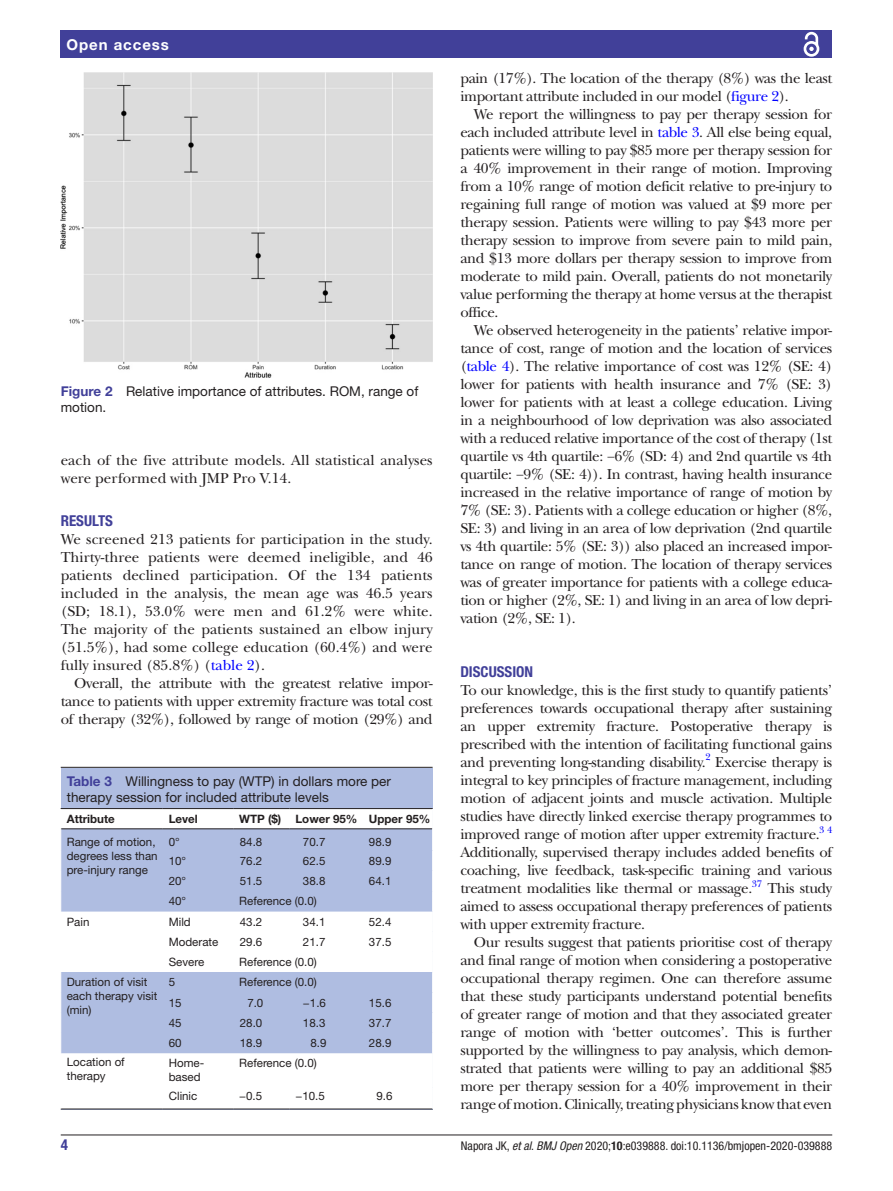
<style>
.page{position:relative;width:893px;height:1191px;background:#fff}
.page>*{position:absolute;margin:0;border:0;box-sizing:border-box;transform-origin:0 0}
.t1{font:15px/18px "New Baskerville";letter-spacing:-.025em;color:#231f20;text-align:justify}
.t2{font:15px/18px "New Baskerville";color:#231f20}
.t3{font:700 condensed 15px "Helvetica Neue LT Std";color:#414099}
.t4{font:700 15px "Helvetica Neue LT Std";letter-spacing:.065em;color:#fff}
.t5{font:13.5px/16.2px "Helvetica Neue LT Std";color:#231f20}
.t6{font:condensed 12px "Helvetica Neue LT Std";color:#231f20}
.t7{font:11.55px/13.8px "Helvetica Neue LT Std";color:#231f20}
.t8{font:700 11.55px "Helvetica Neue LT Std";color:#231f20}
.t9{font:9.9px "New Baskerville";color:#00f}
.s1{font-weight:700;color:#414099}
.s2{color:#00f}
.s3{font-style:italic}
.s4{font-weight:700}
</style>
<div class="page">
<hr style="left:61px;top:1134px;width:771px;height:1px;background:#231f20">
<div style="left:61px;top:31px;width:771px;height:27px;background:#414099"></div>
<svg style="left:803px;top:31px;width:17px;height:26px"></svg>
<img style="left:61px;top:73px;width:372px;height:305px">
<div style="left:61px;top:768px;width:372px;height:341px;background:#afbde1"></div>
<hr style="left:61px;top:767px;width:372px;height:1px;background:#231f20">
<div style="left:61px;top:809px;width:371px;height:299px;background:#fff"></div>
<svg style="left:61px;top:829px;width:371px;height:224px"></svg>
<hr style="left:61px;top:1108px;width:102px;height:1px;background:#231f20">
<hr style="left:61px;top:808px;width:102px;height:1px;background:#231f20">
<hr style="left:61px;top:828px;width:102px;height:1px;background:#231f20">
<hr style="left:163px;top:808px;width:70px;height:1px;background:#231f20">
<hr style="left:163px;top:828px;width:70px;height:1px;background:#231f20">
<hr style="left:233px;top:808px;width:56px;height:1px;background:#231f20">
<hr style="left:233px;top:828px;width:56px;height:1px;background:#231f20">
<hr style="left:289px;top:808px;width:74px;height:1px;background:#231f20">
<hr style="left:289px;top:828px;width:74px;height:1px;background:#231f20">
<hr style="left:363px;top:808px;width:70px;height:1px;background:#231f20">
<hr style="left:363px;top:828px;width:69px;height:1px;background:#231f20">
<hr style="left:163px;top:1108px;width:70px;height:1px;background:#231f20">
<hr style="left:233px;top:1108px;width:56px;height:1px;background:#231f20">
<hr style="left:289px;top:1108px;width:74px;height:1px;background:#231f20">
<hr style="left:363px;top:1108px;width:70px;height:1px;background:#231f20">
<svg style="left:432px;top:809px;width:1px;height:244px"></svg>
<hr style="left:432px;top:1053px;width:1px;height:34px;background:#fff">
<svg style="left:432px;top:1087px;width:1px;height:21px"></svg>
<p class="t4" style="left:66px;top:35px;width:104px">Open access</p>
<p class="t5" style="left:61px;top:382px;width:359px"><span class="s1">Figure 2</span> Relative importance of attributes. ROM, range of motion.</p>
<p class="t2" style="left:61px;top:451px;width:373px">each of the five attribute models. All statistical analyses were performed with JMP Pro V.14.</p>
<p class="t3" style="left:61px;top:512px;width:54px">RESULTS</p>
<p class="t1" style="left:61px;top:530px;width:373px">We screened 213 patients for participation in the study.<br>Thirty-three patients were deemed ineligible, and 46 patients declined participation. Of the 134 patients included in the analysis, the mean age was 46.5 years (SD; 18.1), 53.0% were men and 61.2% were white.<br>The majority of the patients sustained an elbow injury (51.5%), had some college education (60.4%) and were fully insured (85.8%) (<span class="s2">table 2</span>).</p>
<p class="t1" style="left:61px;top:674px;width:373px;text-indent:14px">Overall, the attribute with the greatest relative impor&shy;tance to patients with upper extremity fracture was total cost of therapy (32%), followed by range of motion (29%) and</p>
<p class="t5" style="left:67px;top:772px;width:326px"><span class="s1">Table 3</span> Willingness to pay (WTP) in dollars more per therapy session for included attribute levels</p>
<p class="t8" style="left:67px;top:811px;width:50px">Attribute</p>
<p class="t8" style="left:169px;top:811px;width:31px">Level</p>
<p class="t8" style="left:239px;top:811px;width:193px">WTP ($) Lower 95% Upper 95%</p>
<p class="t7" style="left:67px;top:835px;width:92px">Range of motion, degrees less than pre-injury range</p>
<p class="t7" style="left:169px;top:835px;width:13px">0°</p>
<p class="t7" style="left:240px;top:835px;width:24px">84.8</p>
<p class="t7" style="left:303px;top:835px;width:24px">70.7</p>
<p class="t7" style="left:369px;top:835px;width:24px">98.9</p>
<p class="t7" style="left:169px;top:853px;width:19px">10°</p>
<p class="t7" style="left:240px;top:853px;width:24px">76.2</p>
<p class="t7" style="left:303px;top:853px;width:24px">62.5</p>
<p class="t7" style="left:369px;top:853px;width:24px">89.9</p>
<p class="t7" style="left:169px;top:874px;width:19px">20°</p>
<p class="t7" style="left:240px;top:874px;width:24px">51.5</p>
<p class="t7" style="left:303px;top:874px;width:24px">38.8</p>
<p class="t7" style="left:369px;top:874px;width:24px">64.1</p>
<p class="t7" style="left:169px;top:894px;width:19px">40°</p>
<p class="t7" style="left:239px;top:894px;width:79px">Reference (0.0)</p>
<p class="t7" style="left:67px;top:914px;width:24px">Pain</p>
<p class="t7" style="left:169px;top:914px;width:24px">Mild</p>
<p class="t7" style="left:240px;top:914px;width:24px">43.2</p>
<p class="t7" style="left:303px;top:914px;width:24px">34.1</p>
<p class="t7" style="left:369px;top:914px;width:24px">52.4</p>
<p class="t7" style="left:169px;top:934px;width:51px">Moderate</p>
<p class="t7" style="left:240px;top:934px;width:24px">29.6</p>
<p class="t7" style="left:303px;top:934px;width:24px">21.7</p>
<p class="t7" style="left:369px;top:934px;width:24px">37.5</p>
<p class="t7" style="left:169px;top:955px;width:37px">Severe</p>
<p class="t7" style="left:239px;top:955px;width:79px">Reference (0.0)</p>
<p class="t7" style="left:67px;top:975px;width:92px">Duration of visit each therapy visit (min)</p>
<p class="t7" style="left:169px;top:975px;width:8px">5</p>
<p class="t7" style="left:239px;top:975px;width:79px">Reference (0.0)</p>
<p class="t7" style="left:169px;top:995px;width:14px">15</p>
<p class="t7" style="left:247px;top:995px;width:18px">7.0</p>
<p class="t7" style="left:303px;top:995px;width:24px">−1.6</p>
<p class="t7" style="left:369px;top:995px;width:24px">15.6</p>
<p class="t7" style="left:169px;top:1015px;width:14px">45</p>
<p class="t7" style="left:240px;top:1015px;width:24px">28.0</p>
<p class="t7" style="left:303px;top:1015px;width:24px">18.3</p>
<p class="t7" style="left:369px;top:1015px;width:24px">37.7</p>
<p class="t7" style="left:169px;top:1036px;width:14px">60</p>
<p class="t7" style="left:240px;top:1036px;width:24px">18.9</p>
<p class="t7" style="left:310px;top:1036px;width:18px">8.9</p>
<p class="t7" style="left:369px;top:1036px;width:24px">28.9</p>
<p class="t7" style="left:67px;top:1054px;width:59px">Location of therapy</p>
<p class="t7" style="left:169px;top:1056px;width:37px">Home&shy;based</p>
<p class="t7" style="left:239px;top:1056px;width:79px">Reference (0.0)</p>
<p class="t7" style="left:169px;top:1088px;width:30px">Clinic</p>
<p class="t7" style="left:239px;top:1088px;width:24px">−0.5</p>
<p class="t7" style="left:295px;top:1088px;width:31px">−10.5</p>
<p class="t7" style="left:376px;top:1088px;width:18px">9.6</p>
<p class="t1" style="left:460px;top:69px;width:373px">pain (17%). The location of the therapy (8%) was the least important attribute included in our model (<span class="s2">figure 2</span>).</p>
<p class="t1" style="left:460px;top:105px;width:373px;text-indent:13px">We report the willingness to pay per therapy session for each included attribute level in <span class="s2">table 3</span>. All else being equal, patients were willing to pay $85 more per therapy session for a 40% improvement in their range of motion. Improving from a 10% range of motion deficit relative to pre-injury to regaining full range of motion was valued at $9 more per therapy session. Patients were willing to pay $43 more per therapy session to improve from severe pain to mild pain, and $13 more dollars per therapy session to improve from moderate to mild pain. Overall, patients do not monetarily value performing the therapy at home versus at the therapist office.</p>
<p class="t1" style="left:460px;top:321px;width:373px;text-indent:13px">We observed heterogeneity in the patients’ relative impor&shy;tance of cost, range of motion and the location of services (<span class="s2">table 4</span>). The relative importance of cost was 12% (SE: 4) lower for patients with health insurance and 7% (SE: 3) lower for patients with at least a college education. Living in a neighbourhood of low deprivation was also associated with a reduced relative importance of the cost of therapy (1st quartile vs 4th quartile: −6% (SD: 4) and 2nd quartile vs 4th quartile: −9% (SE: 4)). In contrast, having health insurance increased in the relative importance of range of motion by 7% (SE: 3). Patients with a college education or higher (8%, SE: 3) and living in an area of low deprivation (2nd quartile vs 4th quartile: 5% (SE: 3)) also placed an increased impor&shy;tance on range of motion. The location of therapy services was of greater importance for patients with a college educa&shy;tion or higher (2%, SE: 1) and living in an area of low depri&shy;vation (2%, SE: 1).</p>
<p class="t3" style="left:460px;top:663px;width:74px">DISCUSSION</p>
<p class="t1" style="left:460px;top:681px;width:373px">To our knowledge, this is the first study to quantify patients’ preferences towards occupational therapy after sustaining an upper extremity fracture. Postoperative therapy is prescribed with the intention of facilitating functional gains and preventing long-standing disability.</p>
<p class="t9" style="left:705px;top:751px;width:7px">2</p>
<p class="t1" style="left:460px;top:753px;width:373px;text-indent:255px">Exercise therapy is integral to key principles of fracture management, including motion of adjacent joints and muscle activation. Multiple studies have directly linked exercise therapy programmes to improved range of motion after upper extremity fracture.<sup>3</sup> <sup>4<br></sup>Additionally, supervised therapy includes added benefits of coaching, live feedback, task-specific training and various treatment modalities like thermal or massage.</p>
<p class="t9" style="left:752px;top:877px;width:12px">37</p>
<p class="t1" style="left:460px;top:879px;width:373px;text-indent:307px">This study aimed to assess occupational therapy preferences of patients with upper extremity fracture.</p>
<p class="t1" style="left:460px;top:933px;width:373px;text-indent:14px">Our results suggest that patients prioritise cost of therapy and final range of motion when considering a postoperative occupational therapy regimen. One can therefore assume that these study participants understand potential benefits of greater range of motion and that they associated greater range of motion with ‘better outcomes’. This is further supported by the willingness to pay analysis, which demon&shy;strated that patients were willing to pay an additional $85 more per therapy session for a 40% improvement in their range of motion. Clinically, treating physicians know that even</p>
<p class="t3" style="left:61px;top:1135px;width:9px">4</p>
<p class="t6" style="left:461px;top:1138px;width:373px">Napora JK, <span class="s3">et al</span>. <span class="s3">BMJ Open</span> 2020;<span class="s4">10</span>:e039888. doi:10.1136/bmjopen-2020-039888</p>
</div>
